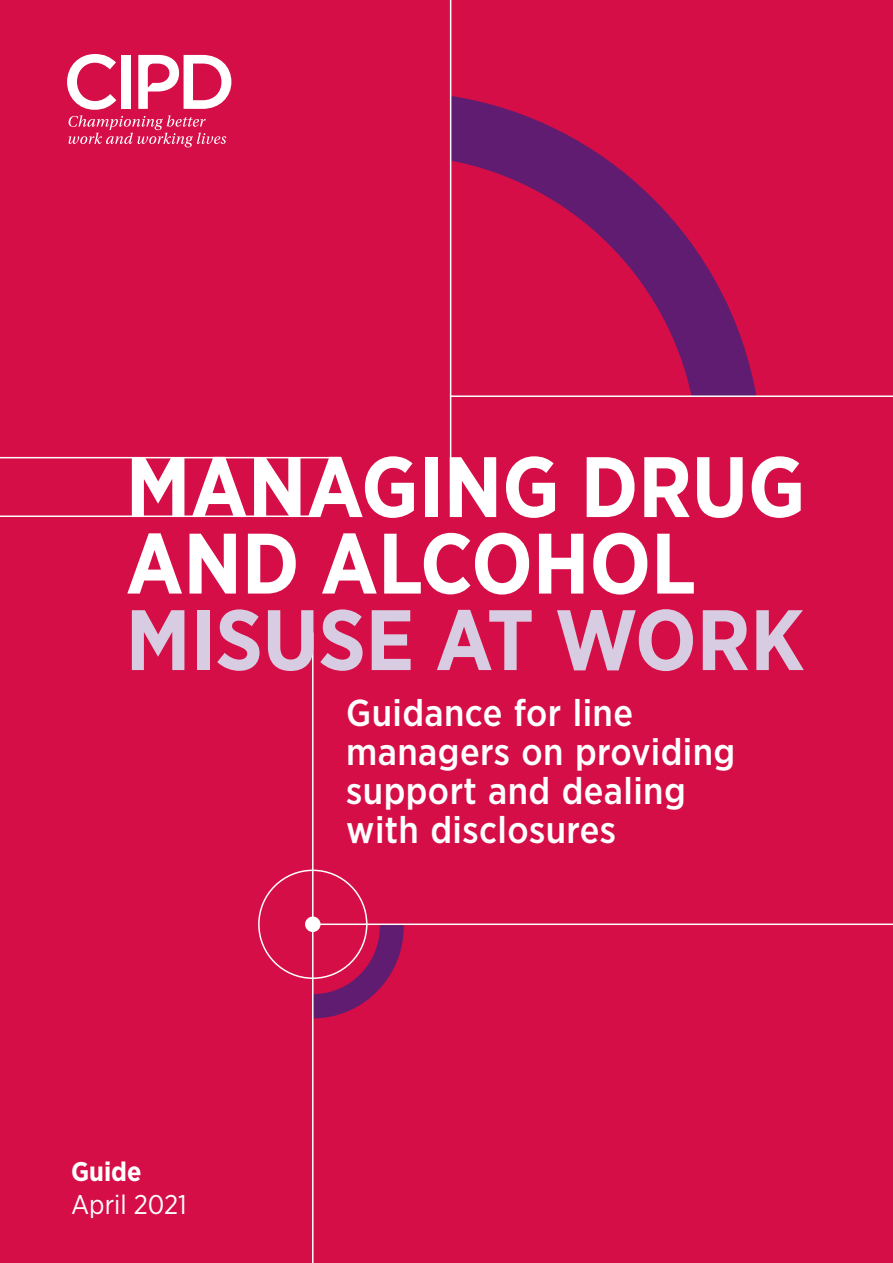
<style>
.page{position:relative;width:893px;height:1263px;background:#d60e47}
.page>*{position:absolute;margin:0;border:0;box-sizing:border-box;transform-origin:0 0}
.t1{font:700 85.5px/76.5px "Gotham Narrow";color:#fff}
.t2{font:500 37.5px/39px "Gotham Narrow";letter-spacing:.01em;color:#fff}
.t3{font:27px/33px "Gotham Narrow";color:#fff}
.s1{color:#d8cce2}
.s2{font-weight:700}
</style>
<div class="page">
<svg style="left:67px;top:54px;width:164px;height:93px"></svg>
<div style="left:121px;top:55px;width:10px;height:54px;background:#fff"></div>
<svg style="left:313px;top:925px;width:91px;height:93px;background:#ac1658"></svg>
<hr style="left:312px;top:923px;width:581px;height:2px;background:#fff">
<hr style="left:312px;top:632px;width:1px;height:631px;background:#fff">
<div style="left:305px;top:916px;width:16px;height:16px;background:#fff;border-radius:50%"></div>
<div style="left:258px;top:869px;width:109px;height:110px;border:2px solid #fff;border-radius:50%"></div>
<hr style="left:0;top:457px;width:339px;height:1px;background:#fff">
<hr style="left:0;top:515px;width:319px;height:2px;background:#fff">
<svg style="left:451px;top:96px;width:305px;height:299px;background:#b41252"></svg>
<hr style="left:450px;top:0;width:1px;height:500px;background:#fff">
<hr style="left:450px;top:395px;width:443px;height:2px;background:#fff">
<p class="t1" style="left:126px;top:448px;width:681px">MANAGING DRUG<br>AND ALCOHOL<br><span class="s1">MISUSE AT WORK</span></p>
<p class="t3" style="left:71px;top:1154px;width:117px"><span class="s2">Guide<br></span>April 2021</p>
<p class="t2" style="left:346px;top:692px;width:390px">Guidance for line managers on providing support and dealing with disclosures</p>
</div>
